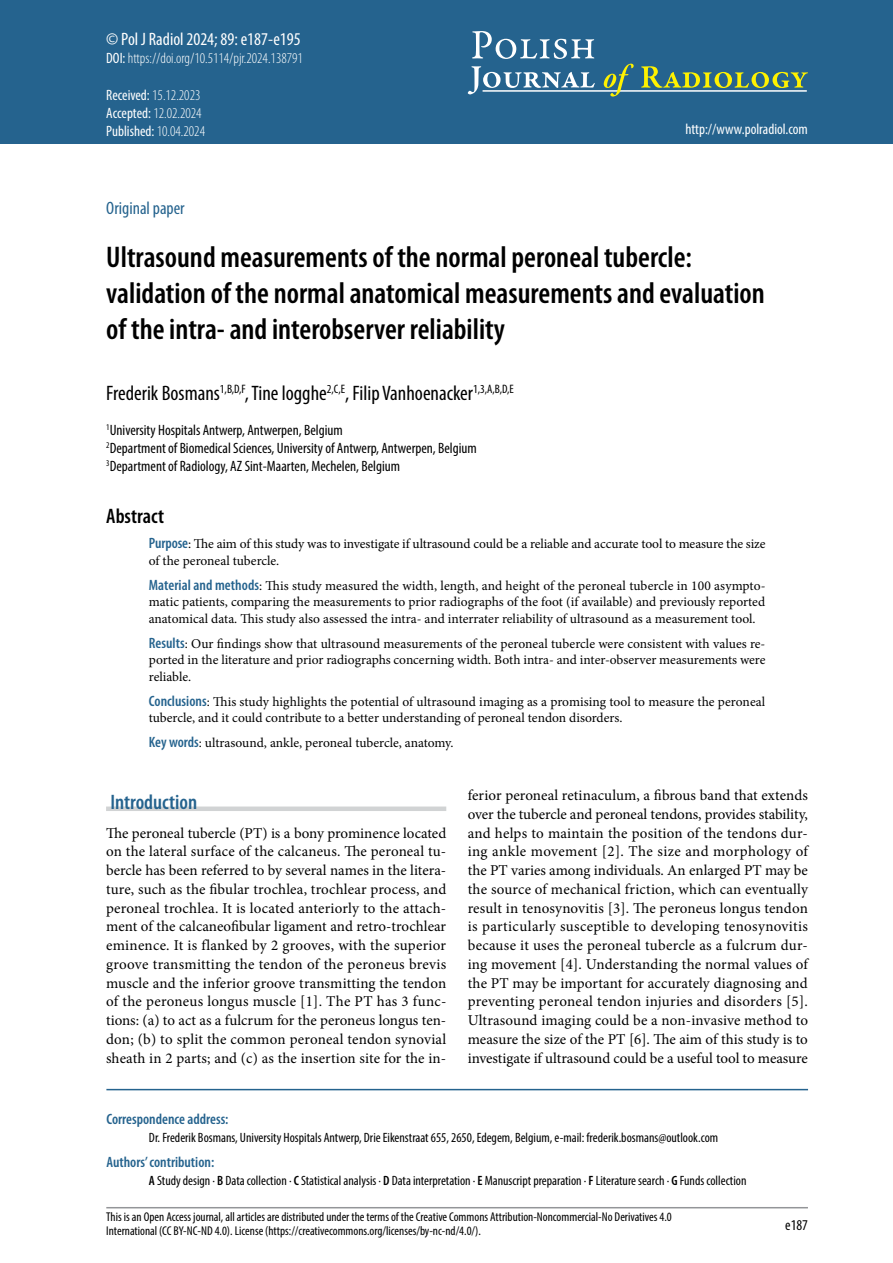
<style>
.page{position:relative;width:893px;height:1263px;background:#fff}
.page>*{position:absolute;margin:0;border:0;box-sizing:border-box;transform-origin:0 0}
.t1{font:600 condensed 30px/36px "Myriad Pro";color:#000}
.t2{font:condensed 21px "Myriad Pro";color:#000}
.t3{font:600 condensed 21px "Myriad Pro";color:#25638e}
.t4{font:600 condensed 21px "Myriad Pro";color:#000}
.t5{font:condensed 18px "Myriad Pro";color:#fff}
.t6{font:condensed 18px "Myriad Pro";color:#25638e}
.t7{font:15px/18.8px "Minion Pro";color:#000;text-align:justify}
.t8{font:condensed 15px/18px "Myriad Pro";color:#000}
.t9{font:300 condensed 15px/18px "Myriad Pro";color:#fff}
.t10{font:600 condensed 15px "Myriad Pro";color:#25638e}
.t11{font:condensed 15px "Myriad Pro";color:#fff}
.t12{font:13.5px/16.5px "Minion Pro";letter-spacing:-.005em;color:#000}
.t13{font:condensed 13.5px "Myriad Pro";color:#000}
.t14{font:condensed 12.75px/14.2px "Myriad Pro";color:#000}
.s1{font-weight:400}
.s2{font-family:"Myriad Pro";font-weight:600;font-stretch:condensed;font-size:15px;color:#25638e}
.s3{font-weight:600}
</style>
<div class="page">
<hr style="left:106px;top:1207px;width:702px;height:1px;background:#939598">
<div style="left:0;top:0;width:893px;height:144px;background:#25638e"></div>
<svg style="left:472px;top:31px;width:122px;height:28px"></svg>
<svg style="left:468px;top:66px;width:127px;height:28px"></svg>
<hr style="left:483px;top:90px;width:324px;height:2px;background:#fff">
<svg style="left:604px;top:64px;width:30px;height:33px"></svg>
<svg style="left:641px;top:66px;width:167px;height:22px"></svg>
<hr style="left:106px;top:1089px;width:702px;height:1px;background:#25638e">
<div style="left:106px;top:806px;width:340px;height:5px;background:#d1d3d4"></div>
<p class="t5" style="left:106px;top:28px;width:196px">© Pol J Radiol 2024; 89: e187-e195</p>
<p class="t9" style="left:106px;top:48px;width:198px"><span class="s1">DOI:</span> https://doi.org/10.5114/pjr.2024.138791</p>
<p class="t9" style="left:106px;top:86px;width:100px"><span class="s1">Received:</span> 15.12.2023<br><span class="s1">Accepted:</span> 12.02.2024<br><span class="s1">Published:</span> 10.04.2024</p>
<p class="t11" style="left:685px;top:120px;width:124px">http://www.polradiol.com</p>
<p class="t6" style="left:106px;top:197px;width:80px">Original paper</p>
<h1 class="t1" style="left:106px;top:238px;width:660px">Ultrasound measurements of the normal peroneal tubercle: validation of the normal anatomical measurements and evaluation of the intra- and interobserver reliability</h1>
<h2 class="t2" style="left:106px;top:380px;width:409px">Frederik Bosmans<sup>1,B,D,F</sup>, Tine logghe<sup>2,C,E</sup>, Filip Vanhoenacker<sup>1,3,A,B,D,E</sup></h2>
<p class="t8" style="left:106px;top:420px;width:372px"><sup>1</sup>University Hospitals Antwerp, Antwerpen, Belgium<br><sup>2</sup>Department of Biomedical Sciences, University of Antwerp, Antwerpen, Belgium<br><sup>3</sup>Department of Radiology, AZ Sint-Maarten, Mechelen, Belgium</p>
<h2 class="t4" style="left:106px;top:503px;width:59px">Abstract</h2>
<p class="t12" style="left:149px;top:536px;width:618px"><span class="s2">Purpose</span>: The aim of this study was to investigate if ultrasound could be a reliable and accurate tool to measure the size of the peroneal tubercle.</p>
<p class="t12" style="left:149px;top:577px;width:618px;text-align:justify"><span class="s2">Material and methods</span>: This study measured the width, length, and height of the peroneal tubercle in 100 asympto&shy;matic patients, comparing the measurements to prior radiographs of the foot (if available) and previously reported anatomical data. This study also assessed the intra- and interrater reliability of ultrasound as a measurement tool.</p>
<p class="t12" style="left:149px;top:635px;width:618px;text-align:justify"><span class="s2">Results</span>: Our findings show that ultrasound measurements of the peroneal tubercle were consistent with values re&shy;ported in the literature and prior radiographs concerning width. Both intra- and inter-observer measurements were reliable.</p>
<p class="t12" style="left:149px;top:693px;width:618px"><span class="s2">Conclusions</span>: This study highlights the potential of ultrasound imaging as a promising tool to measure the peroneal tubercle, and it could contribute to a better understanding of peroneal tendon disorders.</p>
<p class="t12" style="left:149px;top:735px;width:306px"><span class="s2">Key words</span>: ultrasound, ankle, peroneal tubercle, anatomy.</p>
<h2 class="t3" style="left:110px;top:789px;width:88px">Introduction</h2>
<p class="t7" style="left:106px;top:823px;width:342px">The peroneal tubercle (PT) is a bony prominence located on the lateral surface of the calcaneus. The peroneal tu&shy;bercle has been referred to by several names in the litera&shy;ture, such as the fibular trochlea, trochlear process, and peroneal trochlea. It is located anteriorly to the attach&shy;ment of the calcaneofibular ligament and retro-trochlear eminence. It is flanked by 2 grooves, with the superior groove transmitting the tendon of the peroneus brevis muscle and the inferior groove transmitting the tendon of the peroneus longus muscle [1]. The PT has 3 func&shy;tions: (a) to act as a fulcrum for the peroneus longus ten&shy;don; (b) to split the common peroneal tendon synovial sheath in 2 parts; and (c) as the insertion site for the in-</p>
<p class="t7" style="left:468px;top:786px;width:342px">ferior peroneal retinaculum, a fibrous band that extends over the tubercle and peroneal tendons, provides stability, and helps to maintain the position of the tendons dur&shy;ing ankle movement [2]. The size and morphology of the PT varies among individuals. An enlarged PT may be the source of mechanical friction, which can eventually result in tenosynovitis [3]. The peroneus longus tendon is particularly susceptible to developing tenosynovitis because it uses the peroneal tubercle as a fulcrum dur&shy;ing movement [4]. Understanding the normal values of the PT may be important for accurately diagnosing and preventing peroneal tendon injuries and disorders [5].<br>Ultrasound imaging could be a non-invasive method to measure the size of the PT [6]. The aim of this study is to investigate if ultrasound could be a useful tool to measure</p>
<p class="t10" style="left:106px;top:1110px;width:124px">Correspondence address:</p>
<p class="t13" style="left:149px;top:1130px;width:571px">Dr. Frederik Bosmans, University Hospitals Antwerp, Drie Eikenstraat 655, 2650, Edegem, Belgium, e-mail: frederik.bosmans@outlook.com</p>
<p class="t10" style="left:106px;top:1153px;width:109px">Authors’ contribution:</p>
<p class="t13" style="left:149px;top:1173px;width:599px"><span class="s3">A</span> Study design ∙ <span class="s3">B</span> Data collection ∙ <span class="s3">C</span> Statistical analysis ∙ <span class="s3">D</span> Data interpretation ∙ <span class="s3">E</span> Manuscript preparation ∙ <span class="s3">F</span> Literature search ∙ <span class="s3">G</span> Funds collection</p>
<p class="t14" style="left:106px;top:1209px;width:567px">This is an Open Access journal, all articles are distributed under the terms of the Creative Commons Attribution-Noncommercial-No Derivatives 4.0<br>International (CC BY-NC-ND 4.0). License (https://creativecommons.org/licenses/by-nc-nd/4.0/).</p>
<p class="t8" style="left:785px;top:1216px;width:24px">e187</p>
</div>
